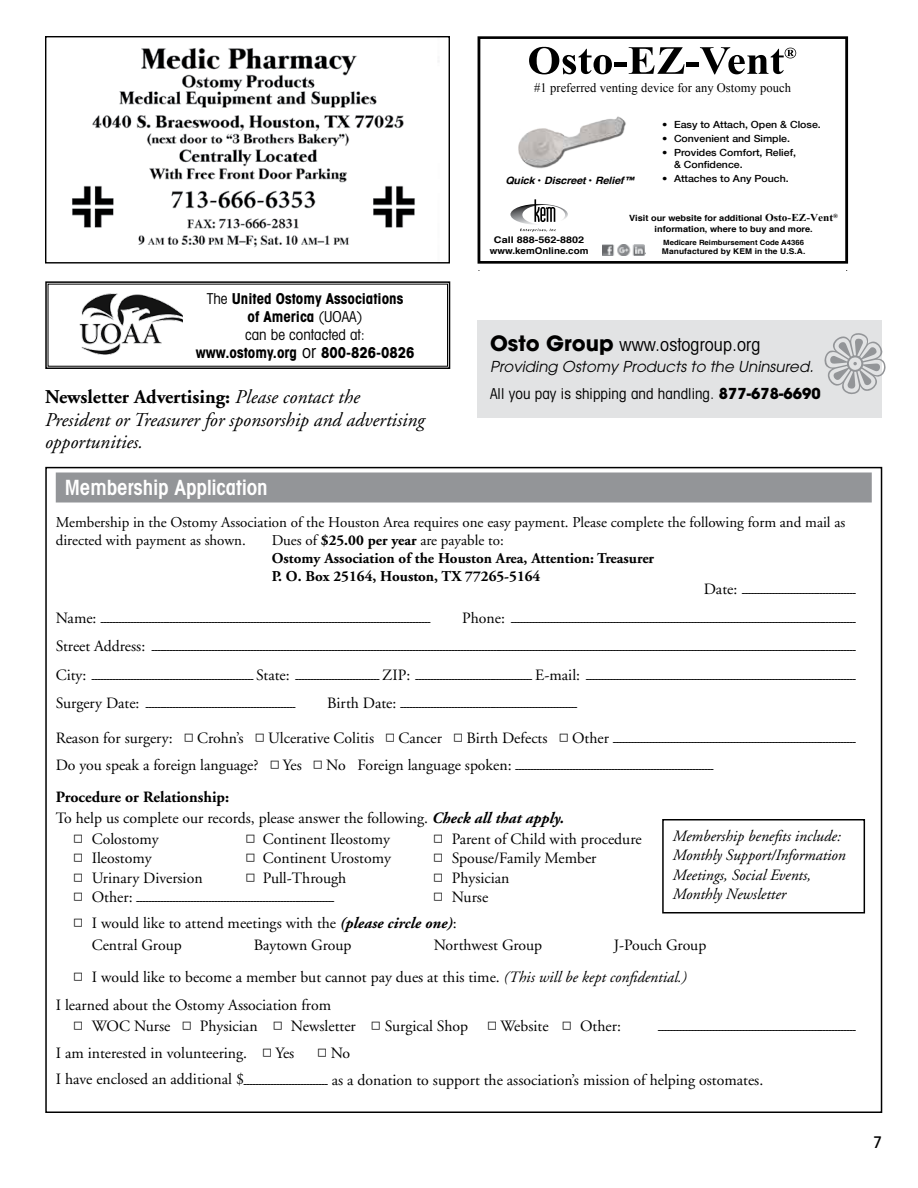
<style>
.page{position:relative;width:918px;height:1188px;background:#fff}
.page>*{position:absolute;margin:0;border:0;box-sizing:border-box;transform-origin:0 0}
.t1{font:600 condensed 21px "Avant Garde";color:#fff}
.t2{font:italic 19.5px/22.5px "Adobe Garamond";color:#000}
.t3{font:condensed 18px "Avant Garde";letter-spacing:.005em;color:#000}
.t4{font:15.75px/25.5px "Adobe Garamond";color:#000}
.t5{font:italic 15.75px/19.5px "Adobe Garamond";color:#000}
.t6{font:700 15.75px "Adobe Garamond";color:#000}
.t7{font:500 15.75px "Avant Garde";color:#000}
.t8{font:15px/18px "Adobe Garamond";color:#000}
.t9{font:700 15px/18px "Adobe Garamond";color:#000}
.t10{font:700 condensed 15px/18px "Avant Garde";color:#000;text-align:center}
.t11{font:italic 15px/27.8px "Avant Garde";letter-spacing:.005em;color:#000}
.t12{font:12.9px "Times New Roman";letter-spacing:.005em;color:#000}
.t13{font:italic 700 10.05px "Helvetica";letter-spacing:-.01em;color:#000;scale:1.06 1}
.t14{font:500 9.9px/12.5px "Helvetica Neue";color:#000;scale:1.07 1}
.t15{font:700 9.15px/11.1px "Helvetica";color:#000;text-align:center;scale:1.18 1}
.t16{font:9px "Universal Newswith Comm Pi";color:#000}
.t17{font:700 8.55px/10.5px "Helvetica";color:#000;text-align:center;scale:1.07 1}
.t18{font:700 7.95px "Helvetica";letter-spacing:.01em;color:#000;scale:1.07 1}
.t19{font:700 7.2px "Helvetica";color:#000;scale:1.07 1}
.s1{font-style:normal}
.s2{font-weight:400}
.s3{font-weight:400;font-size:18px}
.s4{font-weight:700;font-style:normal}
.s5{font-family:"Times New Roman";font-size:10.5px}
.s6{font-weight:700;font-stretch:normal;font-size:21px}
.s7{font-style:normal;font-stretch:condensed}
.s8{font-family:"Adobe Garamond";font-size:15.75px}
.s9{font-size:15.75px}
.s10{font-weight:700;font-style:italic}
.s11{font-family:"Universal Newswith Comm Pi"}
.s12{font-style:italic}
.s13{font-family:"Universal Newswith Comm Pi";font-size:9px}
</style>
<div class="page">
<div style="left:56px;top:472px;width:816px;height:30px;background:#939598"></div>
<div style="left:662px;top:819px;width:203px;height:95px;border:2px solid #000"></div>
<div style="left:477px;top:321px;width:405px;height:97px;background:#e2e3e4"></div>
<div style="left:478px;top:36px;width:370px;height:228px;border:3px solid #000"></div>
<svg style="left:529px;top:47px;width:83px;height:27px"></svg>
<hr style="left:615px;top:63px;width:12px;height:4px;background:#000">
<svg style="left:629px;top:47px;width:56px;height:27px"></svg>
<hr style="left:686px;top:63px;width:13px;height:4px;background:#000">
<svg style="left:700px;top:47px;width:96px;height:27px"></svg>
<img style="left:603px;top:244px;width:43px;height:11px">
<svg style="left:510px;top:199px;width:58px;height:33px"></svg>
<img style="left:518px;top:116px;width:108px;height:53px">
<img style="left:72px;top:48px;width:367px;height:200px">
<div style="left:45px;top:36px;width:405px;height:228px;border:1px solid #000"></div>
<svg style="left:45px;top:281px;width:406px;height:88px"></svg>
<h3 class="t12" style="left:534px;top:79px;width:258px">#1 preferred venting device for any Ostomy pouch</h3>
<p class="t14" style="left:662px;top:118px;width:150px">• Easy to Attach, Open &amp; Close.</p>
<p class="t14" style="left:662px;top:132px;width:121px">• Convenient and Simple.</p>
<p class="t14" style="left:674px;top:146px;width:115px;text-indent:-12px">• Provides Comfort, Relief, &amp; Confidence.</p>
<p class="t13" style="left:505px;top:172px;width:123px">Quick <span class="s1">•</span> Discreet <span class="s1">•</span> Relief™</p>
<p class="t14" style="left:662px;top:172px;width:120px">• Attaches to Any Pouch.</p>
<h3 class="t10" style="left:196px;top:290px;width:220px"><span class="s2">The</span> United Ostomy Associations<br>of America <span class="s2">(UOAA)<br>can be contacted at: </span>www.ostomy.org <span class="s3">or</span> 800-826-0826</h3>
<h2 class="t2" style="left:45px;top:387px;width:381px"><span class="s4">Newsletter Advertising:</span> Please contact the<br>President or Treasurer for sponsorship and advertising opportunities.</h2>
<p class="t15" style="left:490px;top:234px;width:85px">Call 888-562-8802 www.kemOnline.com</p>
<p class="t17" style="left:629px;top:213px;width:197px">Visit our website for additional <span class="s5">Osto-EZ-Vent</span><sup>® </sup>information, where to buy and more.</p>
<p class="t19" style="left:663px;top:236px;width:133px">Medicare Reimbursement Code A4366</p>
<p class="t18" style="left:662px;top:245px;width:136px">Manufactured by KEM in the U.S.A.</p>
<h3 class="t3" style="left:490px;top:333px;width:272px"><span class="s6">Osto Group</span> www.ostogroup.org</h3>
<h3 class="t11" style="left:490px;top:352px;width:332px">Providing Ostomy Products to the Uninsured.<br><span class="s7">All you pay is shipping and handling.</span> <span class="s4">877-678-6690</span></h3>
<h1 class="t1" style="left:65px;top:475px;width:204px">Membership Application</h1>
<h3 class="t8" style="left:56px;top:513px;width:791px">Membership in the Ostomy Association of the Houston Area requires one easy payment. Please complete the following form and mail as directed with payment as shown.</h3>
<h3 class="t9" style="left:272px;top:531px;width:384px"><span class="s2">Dues of</span> $25.00 per year <span class="s2">are payable to:<br></span>Ostomy Association of the Houston Area, Attention: Treasurer<br>P. O. Box 25164, Houston, TX 77265-5164</h3>
<p class="t16" style="left:704px;top:587px;width:154px"><span class="s8">Date:</span> ppppppppppppppppppppppppppppppppppppppp</p>
<p class="t16" style="left:56px;top:616px;width:376px"><span class="s8">Name:</span> ppppppppppppppppppppppppppppppppppppppppppppppppppppppppppppppppppppppppppppppppppppppppppppppppppppppppppppppp</p>
<p class="t16" style="left:462px;top:616px;width:395px"><span class="s8">Phone:</span> pppppppppppppppppppppppppppppppppppppppppppppppppppppppppppppppppppppppppppppppppppppppppppppppppppppppppppppppppppp</p>
<p class="t16" style="left:56px;top:644px;width:802px"><span class="s8">Street Address:</span> pppppppppppppppppppppppppppppppppppppppppppppppppppppppppppppppppppppppppppppppppppppppppppppppppppppppppppppppppppppppppppppppppppppppppppppppppppppppppppppppppppppppppppppppppppppppppppppppppppppppppppppppppppppppppppppppppppppppppppp</p>
<p class="t16" style="left:56px;top:673px;width:802px"><span class="s8">City:</span> ppppppppppppppppppppppppppppppppppppppppppppppppppppppp <span class="s8">State:</span> ppppppppppppppppppppppppppppp <span class="s8">ZIP:</span> pppppppppppppppppppppppppppppppppppppppp <span class="s8">E-mail:</span> ppppppppppppppppppppppppppppppppppppppppppppppppppppppppppppppppppppppppppppppppppppppppppp</p>
<p class="t16" style="left:56px;top:701px;width:241px"><span class="s8">Surgery Date:</span> ppppppppppppppppppppppppppppppppppppppppppppppppppp</p>
<p class="t16" style="left:327px;top:701px;width:251px"><span class="s8">Birth Date:</span> pppppppppppppppppppppppppppppppppppppppppppppppppppppppppppp</p>
<p class="t16" style="left:56px;top:736px;width:802px"><span class="s8">Reason for surgery:</span> <span class="s9">N</span> <span class="s8">Crohn’s</span> <span class="s9">N</span> <span class="s8">Ulcerative Colitis</span> <span class="s9">N</span> <span class="s8">Cancer</span> <span class="s9">N</span> <span class="s8">Birth Defects</span> <span class="s9">N</span> <span class="s8">Other</span> pppppppppppppppppppppppppppppppppppppppppppppppppppppppppppppppppppppppppppppppppp</p>
<p class="t16" style="left:56px;top:763px;width:659px"><span class="s8">Do you speak a foreign language?</span> <span class="s9">N</span> <span class="s8">Yes</span> <span class="s9">N</span> <span class="s8">No Foreign language spoken:</span> pppppppppppppppppppppppppppppppppppppppppppppppppppppppppppppppppp</p>
<h3 class="t6" style="left:56px;top:788px;width:175px">Procedure or Relationship:</h3>
<h3 class="t4" style="left:56px;top:805px;width:510px">To help us complete our records, please answer the following. <span class="s10">Check all that apply.</span></h3>
<h3 class="t4" style="left:74px;top:826px;width:87px"><span class="s11">N</span> Colostomy</h3>
<h3 class="t4" style="left:246px;top:826px;width:145px"><span class="s11">N</span> Continent Ileostomy</h3>
<h3 class="t4" style="left:434px;top:826px;width:209px"><span class="s11">N</span> Parent of Child with procedure</h3>
<h3 class="t4" style="left:74px;top:846px;width:79px"><span class="s11">N</span> Ileostomy</h3>
<h3 class="t4" style="left:246px;top:846px;width:146px"><span class="s11">N</span> Continent Urostomy</h3>
<h3 class="t4" style="left:434px;top:846px;width:164px"><span class="s11">N</span> Spouse/Family Member</h3>
<h3 class="t4" style="left:74px;top:865px;width:130px"><span class="s11">N</span> Urinary Diversion</h3>
<h3 class="t4" style="left:246px;top:865px;width:102px"><span class="s11">N</span> Pull-Through</h3>
<h3 class="t4" style="left:434px;top:865px;width:77px"><span class="s11">N</span> Physician</h3>
<p class="t16" style="left:74px;top:895px;width:262px"><span class="s9">N</span> <span class="s8">Other:</span> pppppppppppppppppppppppppppppppppppppppppppppppppppppppppppppppppp</p>
<h3 class="t5" style="left:673px;top:827px;width:175px">Membership benefits include:<br>Monthly Support/Information<br>Meetings, Social Events,<br>Monthly Newsletter</h3>
<h3 class="t4" style="left:74px;top:885px;width:416px;text-indent:360px"><span class="s11">N</span> Nurse<br><span class="s11">N</span> I would like to attend meetings with the <span class="s10">(please circle one)</span>:</h3>
<h3 class="t4" style="left:92px;top:933px;width:91px">Central Group</h3>
<h3 class="t4" style="left:254px;top:933px;width:99px">Baytown Group</h3>
<h3 class="t4" style="left:434px;top:933px;width:110px">Northwest Group</h3>
<h3 class="t4" style="left:74px;top:930px;width:634px;line-height:31.5px;text-indent:540px">J-Pouch Group<br><span class="s11">N</span> I would like to become a member but cannot pay dues at this time. <span class="s12">(This will be kept confidential.)</span></h3>
<h3 class="t4" style="left:74px;top:994px;width:396px;line-height:21px;text-indent:-18px">I learned about the Ostomy Association from<br><span class="s11">N</span> WOC Nurse <span class="s11">N</span> Physician <span class="s11">N</span> Newsletter <span class="s11">N</span> Surgical Shop</h3>
<h3 class="t4" style="left:488px;top:1013px;width:135px"><span class="s11">N</span> Website <span class="s11">N</span> Other:</h3>
<p class="t16" style="left:657px;top:1024px;width:200px">ppppppppppppppppppppppppppppppppppppppppppppppppppppppppppppppppppp</p>
<h3 class="t4" style="left:56px;top:1040px;width:240px">I am interested in volunteering. <span class="s11">N</span> Yes</h3>
<h3 class="t4" style="left:56px;top:1039px;width:709px;line-height:27px;text-indent:262px"><span class="s11">N</span> No<br>I have enclosed an additional $<span class="s13">pppppppppppppppppppppppppppp</span> as a donation to support the association’s mission of helping ostomates.</h3>
<h3 class="t7" style="left:873px;top:1133px;width:10px">7</h3>
</div>
